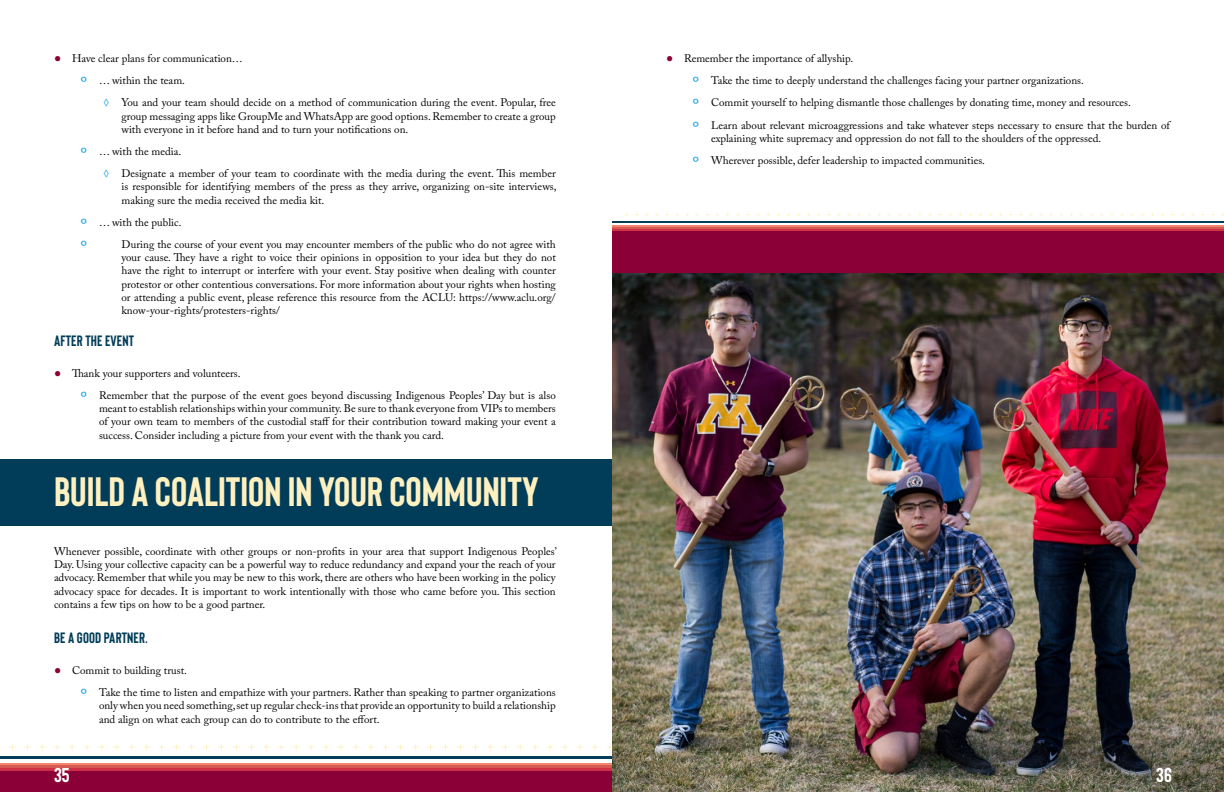
<style>
.page{position:relative;width:1224px;height:792px;background:#fff}
.page>*{position:absolute;margin:0;border:0;box-sizing:border-box;transform-origin:0 0}
.t1{font:700 41px "Bison";color:#fff0c0}
.t2{font:700 20px "Bison";color:#fff}
.t3{font:700 15px "Bison";letter-spacing:.01em;color:#013d59}
.t4{font:700 12px "Mr Eaves XL San OT";color:#28aae1}
.t5{font:11px/13.2px "Adobe Caslon Pro";color:#000}
.s1{font-family:"Helvetica";font-weight:700;font-size:12px;color:#8b0037}
.s2{font-family:"Mr Eaves XL San OT";font-weight:700;font-size:12px;color:#28aae1}
</style>
<div class="page">
<div style="left:0;top:771px;width:1224px;height:21px;background:#8b0037"></div>
<svg style="left:0;top:767px;width:612px;height:4px;background:#cf3a49"></svg>
<hr style="left:0;top:765px;width:1224px;height:2px;background:#d55b55">
<hr style="left:0;top:763px;width:1224px;height:2px;background:#f5846f">
<hr style="left:0;top:756px;width:1224px;height:2px;background:#013d59">
<svg style="left:9px;top:743px;width:7px;height:8px"></svg>
<svg style="left:24px;top:743px;width:7px;height:8px"></svg>
<svg style="left:39px;top:743px;width:7px;height:8px"></svg>
<svg style="left:53px;top:743px;width:83px;height:8px"></svg>
<svg style="left:143px;top:743px;width:7px;height:8px"></svg>
<svg style="left:158px;top:743px;width:7px;height:8px"></svg>
<svg style="left:173px;top:743px;width:7px;height:8px"></svg>
<svg style="left:188px;top:743px;width:7px;height:8px"></svg>
<svg style="left:203px;top:743px;width:7px;height:8px"></svg>
<svg style="left:218px;top:743px;width:7px;height:8px"></svg>
<svg style="left:233px;top:743px;width:7px;height:8px"></svg>
<svg style="left:248px;top:743px;width:7px;height:8px"></svg>
<svg style="left:263px;top:743px;width:7px;height:8px"></svg>
<svg style="left:278px;top:743px;width:7px;height:8px"></svg>
<svg style="left:292px;top:743px;width:83px;height:8px"></svg>
<svg style="left:382px;top:743px;width:7px;height:8px"></svg>
<svg style="left:397px;top:743px;width:7px;height:8px"></svg>
<svg style="left:412px;top:743px;width:7px;height:8px"></svg>
<svg style="left:427px;top:743px;width:7px;height:8px"></svg>
<svg style="left:442px;top:743px;width:7px;height:8px"></svg>
<svg style="left:457px;top:743px;width:7px;height:8px"></svg>
<svg style="left:472px;top:743px;width:7px;height:8px"></svg>
<svg style="left:487px;top:743px;width:7px;height:8px"></svg>
<svg style="left:502px;top:743px;width:7px;height:8px"></svg>
<svg style="left:517px;top:743px;width:7px;height:8px"></svg>
<svg style="left:531px;top:743px;width:81px;height:8px"></svg>
<div style="left:0;top:459px;width:612px;height:67px;background:#013d59"></div>
<img style="left:612px;top:273px;width:612px;height:519px">
<div style="left:612px;top:231px;width:612px;height:42px;background:#8b0037"></div>
<hr style="left:612px;top:229px;width:612px;height:2px;background:#ce3045">
<hr style="left:612px;top:227px;width:612px;height:2px;background:#d55b55">
<hr style="left:612px;top:226px;width:612px;height:1px;background:#f5846f">
<hr style="left:612px;top:221px;width:612px;height:2px;background:#013d59">
<svg style="left:624px;top:212px;width:600px;height:5px"></svg>
<p class="t5" style="left:81px;top:47px;width:163px;line-height:22.2px;text-indent:-27px"><span class="s1">●</span> Have clear plans for communication… <span class="s2">º</span> … within the team.</p>
<p class="t5" style="left:122px;top:96px;width:436px;text-align:justify;text-indent:-18px"><span class="s2">◊</span> You and your team should decide on a method of communication during the event. Popular, free group messaging apps like GroupMe and WhatsApp are good options. Remember to create a group with everyone in it before hand and to turn your notifications on.</p>
<p class="t5" style="left:103px;top:140px;width:454px;line-height:22.2px;text-indent:-22px"><span class="s2">º</span> … with the media.<br><span class="s2">◊</span> Designate a member of your team to coordinate with the media during the event. This member</p>
<p class="t5" style="left:122px;top:180px;width:437px">is responsible for identifying members of the press as they arrive, organizing on-site interviews, making sure the media received the media kit.</p>
<p class="t5" style="left:81px;top:215px;width:102px"><span class="s2">º</span> … with the public.</p>
<p class="t4" style="left:81px;top:238px;width:8px">º</p>
<p class="t5" style="left:122px;top:238px;width:436px;text-align:justify">During the course of your event you may encounter members of the public who do not agree with your cause. They have a right to voice their opinions in opposition to your idea but they do not have the right to interrupt or interfere with your event. Stay positive when dealing with counter protestor or other contentious conversations. For more information about your rights when hosting or attending a public event, please reference this resource from the ACLU: https://www.aclu.org/ know-your-rights/protesters-rights/</p>
<h3 class="t3" style="left:54px;top:331px;width:82px">AFTER THE EVENT</h3>
<p class="t5" style="left:81px;top:362px;width:476px;line-height:22.2px;text-indent:-27px"><span class="s1">●</span> Thank your supporters and volunteers.<br><span class="s2">º</span> Remember that the purpose of the event goes beyond discussing Indigenous Peoples’ Day but is also</p>
<p class="t5" style="left:99px;top:402px;width:458px;text-align:justify">meant to establish relationships within your community. Be sure to thank everyone from VIPs to members of your own team to members of the custodial staff for their contribution toward making your event a success. Consider including a picture from your event with the thank you card.</p>
<h1 class="t1" style="left:54px;top:466px;width:486px">BUILD A COALITION IN YOUR COMMUNITY</h1>
<p class="t5" style="left:54px;top:545px;width:504px;text-align:justify">Whenever possible, coordinate with other groups or non-profits in your area that support Indigenous Peoples’ Day. Using your collective capacity can be a powerful way to reduce redundancy and expand your the reach of your advocacy. Remember that while you may be new to this work, there are others who have been working in the policy advocacy space for decades. It is important to work intentionally with those who came before you. This section contains a few tips on how to be a good partner.</p>
<h3 class="t3" style="left:54px;top:628px;width:95px">BE A GOOD PARTNER.</h3>
<p class="t5" style="left:81px;top:659px;width:476px;line-height:22.2px;text-indent:-27px"><span class="s1">●</span> Commit to building trust.<br><span class="s2">º</span> Take the time to listen and empathize with your partners. Rather than speaking to partner organizations</p>
<p class="t5" style="left:99px;top:699px;width:458px">only when you need something, set up regular check-ins that provide an opportunity to build a relationship and align on what each group can do to contribute to the effort.</p>
<p class="t5" style="left:693px;top:47px;width:478px;line-height:22.2px;text-indent:-27px"><span class="s1">●</span> Remember the importance of allyship.<br><span class="s2">º</span> Take the time to deeply understand the challenges facing your partner organizations.<br><span class="s2">º</span> Commit yourself to helping dismantle those challenges by donating time, money and resources.<br><span class="s2">º</span> Learn about relevant microaggressions and take whatever steps necessary to ensure that the burden of</p>
<p class="t5" style="left:693px;top:127px;width:410px;line-height:22.2px;text-indent:18px">explaining white supremacy and oppression do not fall to the shoulders of the oppressed. <span class="s2">º</span> Wherever possible, defer leadership to impacted communities.</p>
<h2 class="t2" style="left:54px;top:763px;width:17px">35</h2>
<h2 class="t2" style="left:1156px;top:763px;width:17px">36</h2>
</div>
